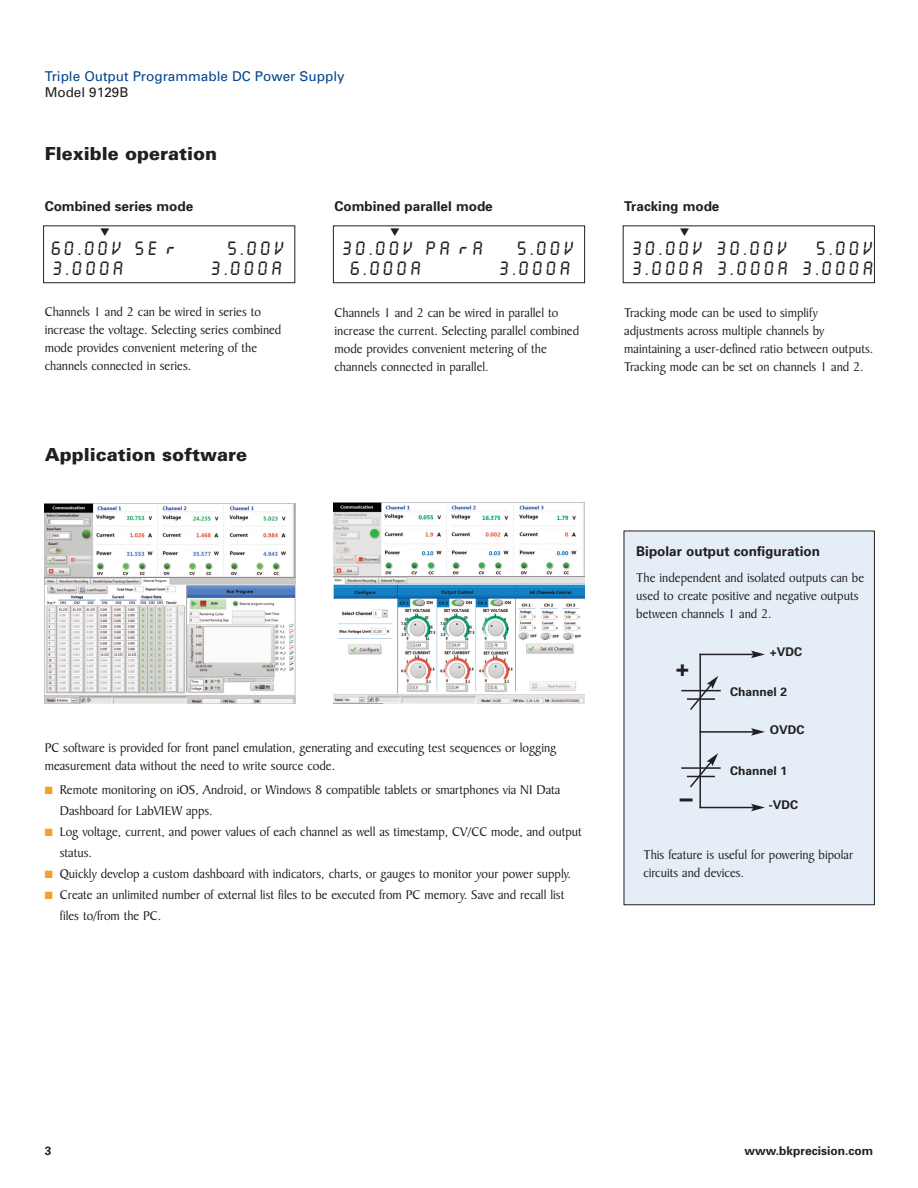
<style>
.page{position:relative;width:918px;height:1188px;background:#fff}
.page>*{position:absolute;margin:0;border:0;box-sizing:border-box;transform-origin:0 0}
.t1{font:700 24px "Univers";color:#231f20}
.t2{font:18px/20.1px "VPS Son La Hoa";color:#231f20;text-align:right}
.t3{font:900 18px "Univers";color:#231f20}
.t4{font:13.5px/18px "Baker Signet BT";color:#231f20}
.t5{font:700 13.5px "Univers";color:#231f20}
.t6{font:13.5px "Univers";color:#02448d}
.t7{font:13.5px "Univers";color:#231f20}
.t8{font:700 12px "Univers";color:#231f20}
.s1{font-family:"Liquid Crystal"}
.s2{color:#f89f29}
</style>
<div class="page">
<div style="left:624px;top:531px;width:250px;height:374px;background:#e5eef7"></div>
<div style="left:624px;top:531px;width:251px;height:374px;border:1px solid #231f20"></div>
<hr style="left:699px;top:654px;width:2px;height:154px;background:#231f20">
<hr style="left:700px;top:654px;width:54px;height:1px;background:#231f20">
<svg style="left:751px;top:651px;width:14px;height:7px"></svg>
<hr style="left:700px;top:731px;width:54px;height:2px;background:#231f20">
<svg style="left:751px;top:728px;width:14px;height:8px"></svg>
<hr style="left:700px;top:807px;width:54px;height:1px;background:#231f20">
<svg style="left:751px;top:804px;width:14px;height:7px"></svg>
<hr style="left:681px;top:690px;width:40px;height:1px;background:#231f20">
<hr style="left:687px;top:698px;width:28px;height:2px;background:#231f20">
<svg style="left:688px;top:676px;width:30px;height:36px"></svg>
<hr style="left:681px;top:767px;width:40px;height:2px;background:#231f20">
<svg style="left:687px;top:753px;width:31px;height:36px"></svg>
<svg style="left:680px;top:798px;width:13px;height:3px"></svg>
<div style="left:333px;top:225px;width:252px;height:58px;border:1px solid #231f20"></div>
<img style="left:44px;top:504px;width:251px;height:199px">
<img style="left:333px;top:502px;width:252px;height:202px">
<div style="left:623px;top:225px;width:252px;height:58px;border:1px solid #231f20"></div>
<div style="left:43px;top:225px;width:252px;height:58px;border:1px solid #231f20"></div>
<p class="t6" style="left:45px;top:71px;width:301px">Triple Output Programmable DC Power Supply</p>
<p class="t7" style="left:45px;top:87px;width:85px">Model 9129B</p>
<h2 class="t3" style="left:45px;top:147px;width:174px">Flexible operation</h2>
<p class="t5" style="left:45px;top:201px;width:150px">Combined series mode</p>
<h2 class="t2" style="left:47px;top:239px;width:130px">60.00V SE <span class="s1">r</span></h2>
<h2 class="t2" style="left:223px;top:239px;width:62px">5.00V</h2>
<h2 class="t2" style="left:47px;top:259px;width:77px">3.000A</h2>
<h2 class="t2" style="left:206px;top:259px;width:77px">3.000A</h2>
<p class="t4" style="left:45px;top:304px;width:238px">Channels 1 and 2 can be wired in series to increase the voltage. Selecting series combined mode provides convenient metering of the channels connected in series.</p>
<h2 class="t3" style="left:45px;top:448px;width:204px">Application software</h2>
<p class="t5" style="left:334px;top:201px;width:160px">Combined parallel mode</p>
<h2 class="t2" style="left:337px;top:239px;width:147px">30.00V PA <span class="s1">r</span>A</h2>
<h2 class="t2" style="left:513px;top:239px;width:62px">5.00V</h2>
<h2 class="t2" style="left:346px;top:259px;width:76px">6.000A</h2>
<h2 class="t2" style="left:494px;top:259px;width:77px">3.000A</h2>
<p class="t4" style="left:334px;top:305px;width:246px">Channels 1 and 2 can be wired in parallel to increase the current. Selecting parallel combined mode provides convenient metering of the channels connected in parallel.</p>
<p class="t4" style="left:45px;top:740px;width:513px">PC software is provided for front panel emulation, generating and executing test sequences or logging measurement data without the need to write source code.</p>
<p class="t4" style="left:60px;top:781px;width:502px;line-height:21px;text-indent:-15px"><span class="s2">■</span> Remote monitoring on iOS, Android, or Windows 8 compatible tablets or smartphones via NI Data<br>Dashboard for LabVIEW apps.</p>
<p class="t4" style="left:60px;top:823px;width:524px;line-height:21px;text-indent:-15px"><span class="s2">■</span> Log voltage, current, and power values of each channel as well as timestamp, CV/CC mode, and output status.</p>
<p class="t4" style="left:45px;top:867px;width:528px"><span class="s2">■</span> Quickly develop a custom dashboard with indicators, charts, or gauges to monitor your power supply.</p>
<p class="t4" style="left:60px;top:886px;width:506px;line-height:21px;text-indent:-15px"><span class="s2">■</span> Create an unlimited number of external list files to be executed from PC memory. Save and recall list files to/from the PC.</p>
<p class="t5" style="left:624px;top:201px;width:97px">Tracking mode</p>
<h2 class="t2" style="left:627px;top:239px;width:162px">30.00V 30.00V</h2>
<h2 class="t2" style="left:627px;top:239px;width:248px">5.00V<br>3.000A 3.000A 3.000A</h2>
<p class="t4" style="left:624px;top:305px;width:251px">Tracking mode can be used to simplify adjustments across multiple channels by maintaining a user-defined ratio between outputs.<br>Tracking mode can be set on channels 1 and 2.</p>
<p class="t5" style="left:636px;top:546px;width:185px">Bipolar output configuration</p>
<p class="t4" style="left:636px;top:570px;width:229px">The independent and isolated outputs can be used to create positive and negative outputs between channels 1 and 2.</p>
<h1 class="t1" style="left:675px;top:659px;width:16px">+</h1>
<p class="t8" style="left:770px;top:647px;width:34px">+VDC</p>
<p class="t8" style="left:730px;top:687px;width:59px">Channel 2</p>
<p class="t8" style="left:770px;top:725px;width:36px">OVDC</p>
<p class="t8" style="left:730px;top:766px;width:59px">Channel 1</p>
<p class="t8" style="left:769px;top:801px;width:31px">-VDC</p>
<p class="t4" style="left:643px;top:847px;width:211px">This feature is useful for powering bipolar circuits and devices.</p>
<p class="t8" style="left:45px;top:1146px;width:8px">3</p>
<p class="t8" style="left:745px;top:1146px;width:130px">www.bkprecision.com</p>
</div>
